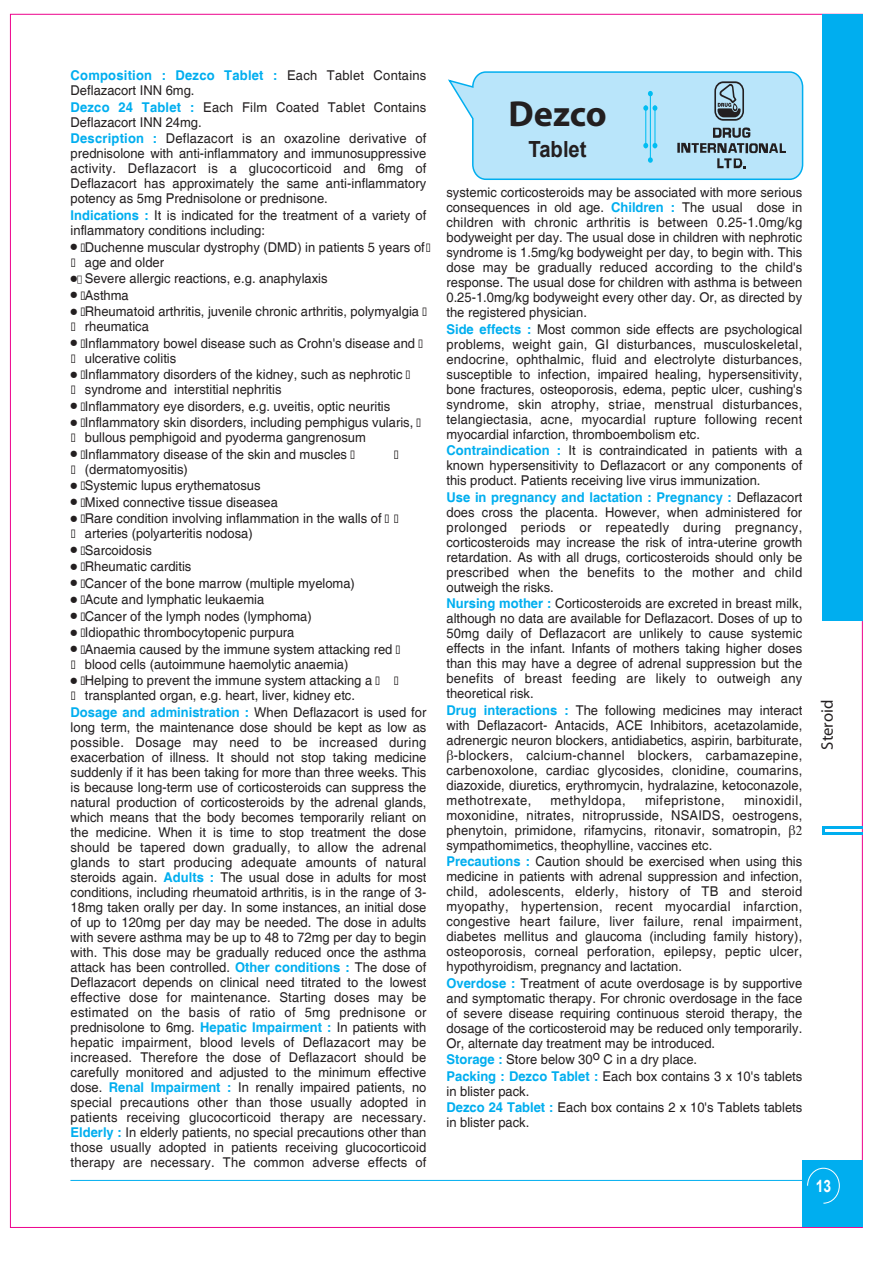
<style>
.page{position:relative;width:893px;height:1263px;background:#fff}
.page>*{position:absolute;margin:0;border:0;box-sizing:border-box;transform-origin:0 0}
.t1{font:700 36.3px "Myriad";letter-spacing:-.005em;color:#231f20}
.t2{font:700 22.2px "Arial";color:#231f20;scale:.91 1}
.t3{font:700 16.95px "Arial";color:#fff;scale:.82 1}
.t4{font:16.65px "Myriad";color:#231f20}
.t5{font:13.5px/15px "Helvetica";color:#231f20;scale:.96 1}
.t6{font:13.5px "Helvetica";letter-spacing:.025em;color:#231f20;scale:.96 1}
.t7{font:13.5px "Helvetica";letter-spacing:.035em;color:#231f20;scale:.96 1}
.s1{font-weight:700;color:#00aeef}
</style>
<div class="page">
<div style="left:822px;top:14px;width:40px;height:607px;background:#00aeef"></div>
<hr style="left:822px;top:826px;width:40px;height:3px;background:#00aeef">
<hr style="left:822px;top:832px;width:40px;height:2px;background:#00aeef">
<div style="left:802px;top:1161px;width:60px;height:66px;background:#00aeef"></div>
<svg style="left:70px;top:1167px;width:770px;height:37px"></svg>
<svg style="left:448px;top:71px;width:356px;height:109px;background:#b0ddf1"></svg>
<p class="t5" style="left:71px;top:69px;width:372px"><span class="s1">Composition : Dezco Tablet :</span> Each Tablet Contains<br>Deflazacort INN 6mg.</p>
<p class="t5" style="left:71px;top:100px;width:372px"><span class="s1">Dezco 24 Tablet :</span> Each Film Coated Tablet Contains<br>Deflazacort INN 24mg.</p>
<p class="t5" style="left:71px;top:132px;width:372px;text-align:justify"><span class="s1">Description :</span> Deflazacort is an oxazoline derivative of prednisolone with anti-inflammatory and immunosuppressive activity. Deflazacort is a glucocorticoid and 6mg of Deflazacort has approximately the same anti-inflammatory potency as 5mg Prednisolone or prednisone.</p>
<p class="t5" style="left:71px;top:208px;width:372px"><span class="s1">Indications :</span> It is indicated for the treatment of a variety of inflammatory conditions including:</p>
<p class="t5" style="left:85px;top:240px;width:356px;text-indent:-14px">● Duchenne muscular dystrophy (DMD) in patients 5 years of age and older</p>
<p class="t5" style="left:71px;top:271px;width:269px">● Severe allergic reactions, e.g. anaphylaxis</p>
<p class="t5" style="left:71px;top:288px;width:62px">● Asthma</p>
<p class="t5" style="left:85px;top:304px;width:350px;text-indent:-14px">● Rheumatoid arthritis, juvenile chronic arthritis, polymyalgia rheumatica</p>
<p class="t5" style="left:85px;top:336px;width:345px;text-indent:-14px">● Inflammatory bowel disease such as Crohn's disease and ulcerative colitis</p>
<p class="t5" style="left:85px;top:367px;width:332px;text-indent:-14px">● Inflammatory disorders of the kidney, such as nephrotic syndrome and interstitial nephritis</p>
<p class="t5" style="left:71px;top:399px;width:334px">● Inflammatory eye disorders, e.g. uveitis, optic neuritis</p>
<p class="t5" style="left:85px;top:415px;width:344px;text-indent:-14px">● Inflammatory skin disorders, including pemphigus vularis, bullous pemphigoid and pyoderma gangrenosum</p>
<p class="t5" style="left:85px;top:447px;width:275px;text-indent:-14px">● Inflammatory disease of the skin and muscles (dermatomyositis)</p>
<p class="t5" style="left:71px;top:478px;width:199px">● Systemic lupus erythematosus</p>
<p class="t5" style="left:71px;top:495px;width:217px">● Mixed connective tissue diseasea</p>
<p class="t5" style="left:85px;top:511px;width:311px;text-indent:-14px">● Rare condition involving inflammation in the walls of arteries (polyarteritis nodosa)</p>
<p class="t5" style="left:71px;top:543px;width:86px">● Sarcoidosis</p>
<p class="t5" style="left:71px;top:559px;width:127px">● Rheumatic carditis</p>
<p class="t5" style="left:71px;top:576px;width:298px">● Cancer of the bone marrow (multiple myeloma)</p>
<p class="t5" style="left:71px;top:592px;width:203px">● Acute and lymphatic leukaemia</p>
<p class="t5" style="left:71px;top:609px;width:253px">● Cancer of the lymph nodes (lymphoma)</p>
<p class="t5" style="left:71px;top:625px;width:235px">● Idiopathic thrombocytopenic purpura</p>
<p class="t5" style="left:85px;top:642px;width:322px;text-indent:-14px">● Anaemia caused by the immune system attacking red blood cells (autoimmune haemolytic anaemia)</p>
<p class="t5" style="left:71px;top:673px;width:316px;text-align:center">● Helping to prevent the immune system attacking a transplanted organ, e.g. heart, liver, kidney etc.</p>
<p class="t5" style="left:71px;top:705px;width:372px;text-align:justify"><span class="s1">Dosage and administration :</span> When Deflazacort is used for long term, the maintenance dose should be kept as low as possible. Dosage may need to be increased during exacerbation of illness. It should not stop taking medicine suddenly if it has been taking for more than three weeks. This is because long-term use of corticosteroids can suppress the natural production of corticosteroids by the adrenal glands, which means that the body becomes temporarily reliant on the medicine. When it is time to stop treatment the dose should be tapered down gradually, to allow the adrenal glands to start producing adequate amounts of natural steroids again. <span class="s1">Adults :</span> The usual dose in adults for most conditions, including rheumatoid arthritis, is in the range of 3- 18mg taken orally per day. In some instances, an initial dose of up to 120mg per day may be needed. The dose in adults with severe asthma may be up to 48 to 72mg per day to begin with. This dose may be gradually reduced once the asthma attack has been controlled. <span class="s1">Other conditions :</span> The dose of Deflazacort depends on clinical need titrated to the lowest effective dose for maintenance. Starting doses may be estimated on the basis of ratio of 5mg prednisone or prednisolone to 6mg. <span class="s1">Hepatic Impairment :</span> In patients with hepatic impairment, blood levels of Deflazacort may be increased. Therefore the dose of Deflazacort should be carefully monitored and adjusted to the minimum effective dose. <span class="s1">Renal Impairment :</span> In renally impaired patients, no special precautions other than those usually adopted in patients receiving glucocorticoid therapy are necessary.<br><span class="s1">Elderly :</span> In elderly patients, no special precautions other than those usually adopted in patients receiving glucocorticoid therapy are necessary. The common adverse effects of</p>
<h1 class="t1" style="left:508px;top:95px;width:100px">Dezco</h1>
<h2 class="t2" style="left:528px;top:134px;width:65px">Tablet</h2>
<p class="t5" style="left:446px;top:185px;width:372px;text-align:justify">systemic corticosteroids may be associated with more serious consequences in old age. <span class="s1">Children :</span> The usual dose in children with chronic arthritis is between 0.25-1.0mg/kg bodyweight per day. The usual dose in children with nephrotic syndrome is 1.5mg/kg bodyweight per day, to begin with. This dose may be gradually reduced according to the child's response. The usual dose for children with asthma is between 0.25-1.0mg/kg bodyweight every other day. Or, as directed by the registered physician.</p>
<p class="t5" style="left:446px;top:322px;width:372px;text-align:justify"><span class="s1">Side effects :</span> Most common side effects are psychological problems, weight gain, GI disturbances, musculoskeletal, endocrine, ophthalmic, fluid and electrolyte disturbances, susceptible to infection, impaired healing, hypersensitivity, bone fractures, osteoporosis, edema, peptic ulcer, cushing's syndrome, skin atrophy, striae, menstrual disturbances, telangiectasia, acne, myocardial rupture following recent myocardial infarction, thromboembolism etc.</p>
<p class="t5" style="left:446px;top:443px;width:372px;text-align:justify"><span class="s1">Contraindication :</span> It is contraindicated in patients with a known hypersensitivity to Deflazacort or any components of this product. Patients receiving live virus immunization.</p>
<p class="t5" style="left:446px;top:490px;width:372px;text-align:justify"><span class="s1">Use in pregnancy and lactation : Pregnancy :</span> Deflazacort does cross the placenta. However, when administered for prolonged periods or repeatedly during pregnancy, corticosteroids may increase the risk of intra-uterine growth retardation. As with all drugs, corticosteroids should only be prescribed when the benefits to the mother and child outweigh the risks.</p>
<p class="t5" style="left:446px;top:596px;width:372px;text-align:justify"><span class="s1">Nursing mother :</span> Corticosteroids are excreted in breast milk, although no data are available for Deflazacort. Doses of up to 50mg daily of Deflazacort are unlikely to cause systemic effects in the infant. Infants of mothers taking higher doses than this may have a degree of adrenal suppression but the benefits of breast feeding are likely to outweigh any theoretical risk.</p>
<p class="t5" style="left:446px;top:703px;width:372px"><span class="s1">Drug interactions :</span> The following medicines may interact</p>
<p class="t5" style="left:446px;top:718px;width:372px">with Deflazacort- Antacids, ACE Inhibitors, acetazolamide,</p>
<p class="t5" style="left:446px;top:733px;width:372px">adrenergic neuron blockers, antidiabetics, aspirin, barbiturate,</p>
<p class="t6" style="left:454px;top:747px;width:364px">-blockers, calcium-channel blockers, carbamazepine,</p>
<p class="t5" style="left:446px;top:763px;width:372px">carbenoxolone, cardiac glycosides, clonidine, coumarins,</p>
<p class="t5" style="left:446px;top:778px;width:372px">diazoxide, diuretics, erythromycin, hydralazine, ketoconazole,</p>
<p class="t7" style="left:446px;top:792px;width:90px">methotrexate,</p>
<p class="t7" style="left:550px;top:792px;width:80px">methyldopa,</p>
<p class="t7" style="left:645px;top:792px;width:85px">mifepristone,</p>
<p class="t5" style="left:446px;top:793px;width:372px;text-indent:298px">minoxidil, moxonidine, nitrates, nitroprusside, NSAIDS, oestrogens, phenytoin, primidone, rifamycins, ritonavir, somatropin, sympathomimetics, theophylline, vaccines etc.</p>
<p class="t5" style="left:446px;top:854px;width:372px;text-align:justify"><span class="s1">Precautions :</span> Caution should be exercised when using this medicine in patients with adrenal suppression and infection, child, adolescents, elderly, history of TB and steroid myopathy, hypertension, recent myocardial infarction, congestive heart failure, liver failure, renal impairment, diabetes mellitus and glaucoma (including family history), osteoporosis, corneal perforation, epilepsy, peptic ulcer, hypothyroidism, pregnancy and lactation.</p>
<p class="t5" style="left:446px;top:976px;width:372px;text-align:justify"><span class="s1">Overdose :</span> Treatment of acute overdosage is by supportive and symptomatic therapy. For chronic overdosage in the face of severe disease requiring continuous steroid therapy, the dosage of the corticosteroid may be reduced only temporarily.<br>Or, alternate day treatment may be introduced.</p>
<p class="t5" style="left:446px;top:1052px;width:372px;line-height:16.5px"><span class="s1">Storage :</span> Store below 30o C in a dry place.<br><span class="s1">Packing : Dezco Tablet :</span> Each box contains 3 x 10's tablets</p>
<p class="t5" style="left:446px;top:1083px;width:372px;line-height:16.5px">in blister pack.<br><span class="s1">Dezco 24 Tablet :</span> Each box contains 2 x 10's Tablets tablets</p>
<p class="t5" style="left:446px;top:1115px;width:88px">in blister pack.</p>
<p class="t4" style="left:819px;top:750px;width:51px;rotate:-90deg">Steroid</p>
<p class="t3" style="left:816px;top:1175px;width:20px">13</p>
</div>
